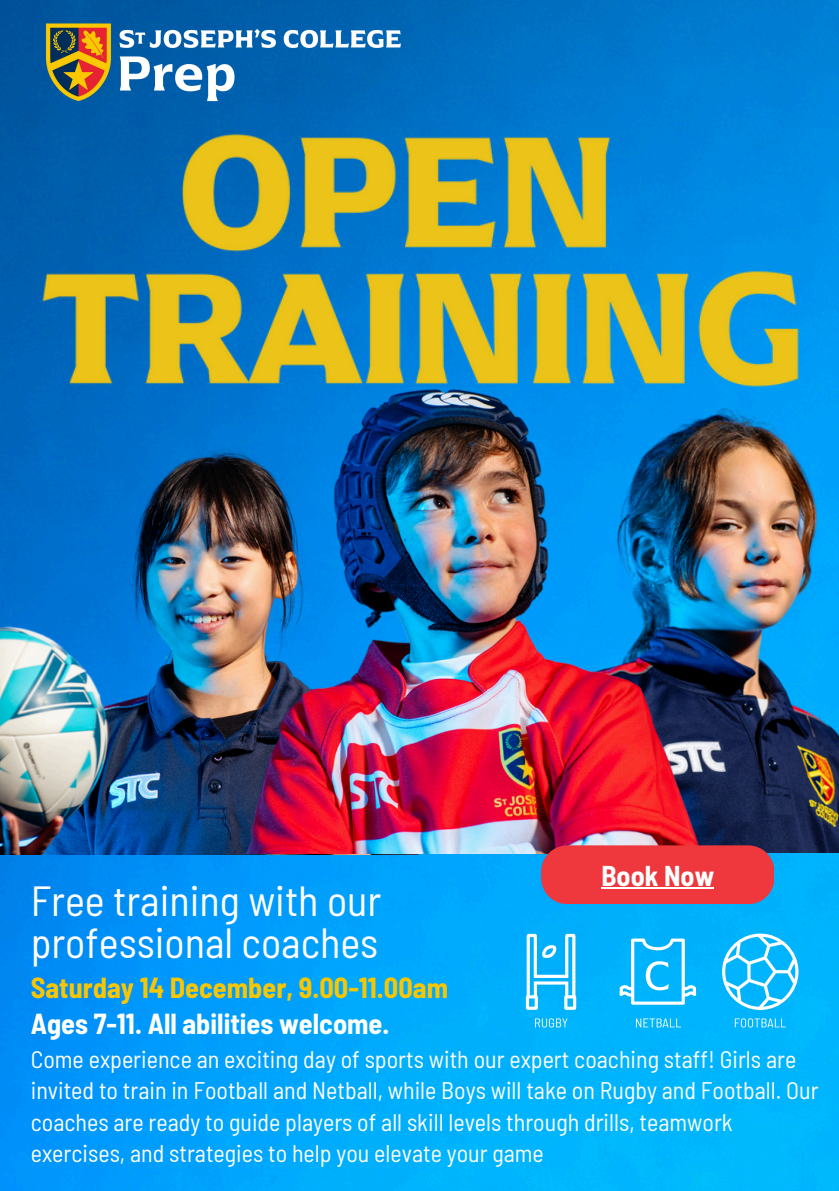
<style>
.page{position:relative;width:839px;height:1191px;background:#fff}
.page>*{position:absolute;margin:0;border:0;box-sizing:border-box;transform-origin:0 0}
.t1{font:semi-condensed 42.2px/42px "Barlow";color:#fff}
.t2{font:700 semi-condensed 28.4px/36px "Barlow";color:#f9c604}
.t3{font:700 semi-condensed 28px "Barlow";color:#fff}
.t4{font:semi-condensed 24px/31.6px "Barlow";color:#fff}
.s1{color:#fff}
</style>
<div class="page">
<img style="left:0;top:0;width:838px;height:1191px">
<img style="left:0;top:400px;width:132px;height:454px">
<img style="left:809px;top:400px;width:29px;height:453px">
<img style="left:0;top:216px;width:838px;height:184px">
<img style="left:132px;top:302px;width:677px;height:552px">
<svg style="left:535px;top:1018px;width:32px;height:10px"></svg>
<svg style="left:526px;top:934px;width:50px;height:76px"></svg>
<svg style="left:734px;top:1018px;width:51px;height:10px"></svg>
<svg style="left:722px;top:934px;width:76px;height:76px"></svg>
<svg style="left:636px;top:1018px;width:45px;height:9px"></svg>
<svg style="left:619px;top:939px;width:77px;height:66px"></svg>
<img style="left:0;top:0;width:485px;height:123px">
<img style="left:0;top:123px;width:821px;height:179px">
<div style="left:541px;top:845px;width:232px;height:59px;background:#ef383e;border-radius:26px"></div>
<hr style="left:601px;top:888px;width:113px;height:1px;background:#fff">
<h1 class="t3" style="left:601px;top:858px;width:114px">Book Now</h1>
<p class="t1" style="left:31px;top:878px;width:352px">Free training with our professional coaches</p>
<p class="t2" style="left:31px;top:969px;width:419px">Saturday 14 December, 9.00-11.00am<br><span class="s1">Ages 7-11. All abilities welcome.</span></p>
<h2 class="t4" style="left:31px;top:1042px;width:789px">Come experience an exciting day of sports with our expert coaching staff! Girls are invited to train in Football and Netball, while Boys will take on Rugby and Football. Our coaches are ready to guide players of all skill levels through drills, teamwork exercises, and strategies to help you elevate your game</h2>
</div>
